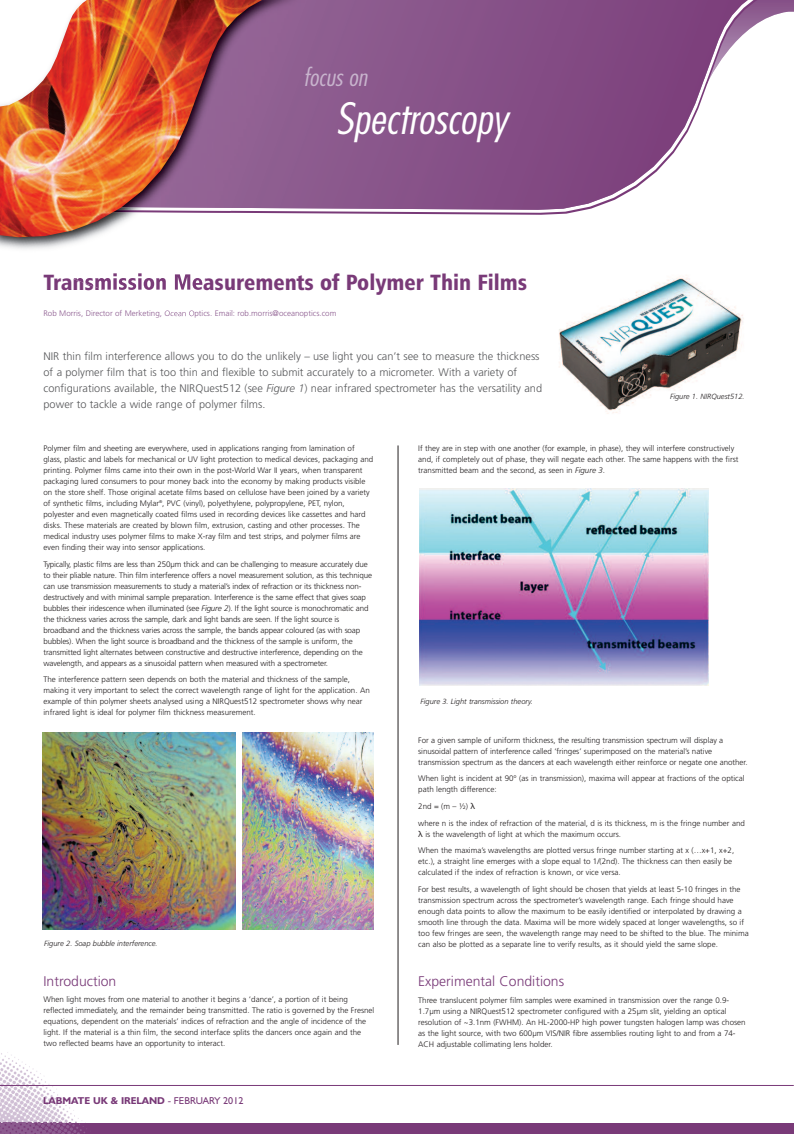
<style>
.page{position:relative;width:794px;height:1134px;background:#fff}
.page>*{position:absolute;margin:0;border:0;box-sizing:border-box;transform-origin:0 0}
.t1{font:italic 300 condensed 42px "Futura";color:#fff;scale:1.1 1}
.t2{font:italic 300 condensed 24px "Futura";color:#c8b4cd;scale:1.1 1}
.t3{font:22px "Humanist 777 BT Black Condensed B";color:#793a78}
.t4{font:300 14px "Frutiger";color:#793a78}
.t5{font:300 11px/16px "Frutiger";color:#57585a}
.t6{font:700 10px "Humanist 521 BT";color:#793a78}
.t7{font:300 8px/11px "Frutiger";color:#231f20}
.t8{font:300 8px "Frutiger";color:#8c5b8f}
.t9{font:italic 300 7.5px "Frutiger";color:#231f20}
.s1{font-style:italic}
.s2{font-weight:400}
.s3{font-family:"Lucida Grande";font-weight:400}
</style>
<div class="page">
<img style="left:0;top:1052px;width:86px;height:71px">
<svg style="left:286px;top:0;width:498px;height:210px"></svg>
<img style="left:559px;top:275px;width:185px;height:139px">
<img style="left:43px;top:732px;width:192px;height:197px">
<img style="left:242px;top:733px;width:131px;height:196px">
<img style="left:419px;top:488px;width:290px;height:197px">
<hr style="left:398px;top:445px;width:1px;height:600px;background:#231f20">
<hr style="left:0;top:1085px;width:793px;height:1px;background:#793a78">
<img style="left:0;top:237px;width:194px;height:80px">
<div style="left:286px;top:0;width:22px;height:208px;background:#8e5e90"></div>
<img style="left:73px;top:273px;width:134px;height:17px">
<img style="left:0;top:0;width:286px;height:237px">
<div style="left:0;top:1123px;width:794px;height:11px;background:#793a78"></div>
<svg style="left:0;top:1123px;width:87px;height:11px"></svg>
<h2 class="t2" style="left:304px;top:67px;width:59px">focus on</h2>
<h1 class="t1" style="left:335px;top:101px;width:158px">Spectroscopy</h1>
<h3 class="t3" style="left:44px;top:273px;width:485px">Transmission Measurements of Polymer Thin Films</h3>
<p class="t8" style="left:44px;top:310px;width:294px">Rob Morris, Director of Merketing, Ocean Optics. Email: rob.morris@oceanoptics.com</p>
<p class="t5" style="left:44px;top:349px;width:500px">NIR thin film interference allows you to do the unlikely – use light you can’t see to measure the thickness of a polymer film that is too thin and flexible to submit accurately to a micrometer. With a variety of configurations available, the NIRQuest512 (see <span class="s1">Figure 1</span>) near infrared spectrometer has the versatility and power to tackle a wide range of polymer films.</p>
<p class="t9" style="left:670px;top:393px;width:76px">Figure 1. NIRQuest512.</p>
<p class="t7" style="left:44px;top:443px;width:331px">Polymer film and sheeting are everywhere, used in applications ranging from lamination of glass, plastic and labels for mechanical or UV light protection to medical devices, packaging and printing. Polymer films came into their own in the post-World War II years, when transparent packaging lured consumers to pour money back into the economy by making products visible on the store shelf. Those original acetate films based on cellulose have been joined by a variety of synthetic films, including Mylar<sup>®</sup>, PVC (vinyl), polyethylene, polypropylene, PET, nylon, polyester and even magnetically coated films used in recording devices like cassettes and hard disks. These materials are created by blown film, extrusion, casting and other processes. The medical industry uses polymer films to make X-ray film and test strips, and polymer films are even finding their way into sensor applications.</p>
<p class="t7" style="left:44px;top:559px;width:330px">Typically, plastic films are less than 250µm thick and can be challenging to measure accurately due to their pliable nature. Thin film interference offers a novel measurement solution, as this technique can use transmission measurements to study a material’s index of refraction or its thickness non&shy;destructively and with minimal sample preparation. Interference is the same effect that gives soap bubbles their iridescence when illuminated (see <span class="s1">Figure 2</span>). If the light source is monochromatic and the thickness varies across the sample, dark and light bands are seen. If the light source is broadband and the thickness varies across the sample, the bands appear coloured (as with soap bubbles). When the light source is broadband and the thickness of the sample is uniform, the transmitted light alternates between constructive and destructive interference, depending on the wavelength, and appears as a sinusoidal pattern when measured with a spectrometer.</p>
<p class="t7" style="left:44px;top:675px;width:328px">The interference pattern seen depends on both the material and thickness of the sample, making it very important to select the correct wavelength range of light for the application. An example of thin polymer sheets analysed using a NIRQuest512 spectrometer shows why near infrared light is ideal for polymer film thickness measurement.</p>
<p class="t9" style="left:44px;top:940px;width:115px">Figure 2. Soap bubble interference.</p>
<h3 class="t4" style="left:44px;top:975px;width:74px">Introduction</h3>
<p class="t7" style="left:44px;top:995px;width:332px">When light moves from one material to another it begins a ‘dance’, a portion of it being reflected immediately, and the remainder being transmitted. The ratio is governed by the Fresnel equations, dependent on the materials’ indices of refraction and the angle of incidence of the light. If the material is a thin film, the second interface splits the dancers once again and the two reflected beams have an opportunity to interact.</p>
<p class="t6" style="left:43px;top:1097px;width:202px">LABMATE UK &amp; IRELAND <span class="s2">- FEBRUARY 2012</span></p>
<p class="t7" style="left:418px;top:443px;width:322px">If they are in step with one another (for example, in phase), they will interfere constructively and, if completely out of phase, they will negate each other. The same happens with the first transmitted beam and the second, as seen in <span class="s1">Figure 3</span>.</p>
<p class="t9" style="left:420px;top:698px;width:114px">Figure 3. Light transmission theory.</p>
<p class="t7" style="left:418px;top:735px;width:331px">For a given sample of uniform thickness, the resulting transmission spectrum will display a sinusoidal pattern of interference called ‘fringes’ superimposed on the material’s native transmission spectrum as the dancers at each wavelength either reinforce or negate one another.</p>
<p class="t7" style="left:418px;top:774px;width:328px">When light is incident at 90° (as in transmission), maxima will appear at fractions of the optical path length difference:</p>
<p class="t7" style="left:418px;top:798px;width:328px;line-height:16.7px">2nd=(m–½)<span class="s3">λ<br></span>where n is the index of refraction of the material, d is its thickness, m is the fringe number and</p>
<p class="t7" style="left:418px;top:826px;width:317px;line-height:16.7px"><span class="s3">λ</span> is the wavelength of light at which the maximum occurs.<br>When the maxima’s wavelengths are plotted versus fringe number starting at x (…x+1, x+2,</p>
<p class="t7" style="left:418px;top:857px;width:315px">etc.), a straight line emerges with a slope equal to 1/(2nd). The thickness can then easily be calculated if the index of refraction is known, or vice versa.</p>
<p class="t7" style="left:418px;top:884px;width:332px">For best results, a wavelength of light should be chosen that yields at least 5-10 fringes in the transmission spectrum across the spectrometer’s wavelength range. Each fringe should have enough data points to allow the maximum to be easily identified or interpolated by drawing a smooth line through the data. Maxima will be more widely spaced at longer wavelengths, so if too few fringes are seen, the wavelength range may need to be shifted to the blue. The minima can also be plotted as a separate line to verify results, as it should yield the same slope.</p>
<h3 class="t4" style="left:418px;top:976px;width:147px">Experimental Conditions</h3>
<p class="t7" style="left:418px;top:995px;width:329px">Three translucent polymer film samples were examined in transmission over the range 0.9- 1.7µm using a NIRQuest512 spectrometer configured with a 25µm slit, yielding an optical resolution of ~3.1nm (FWHM). An HL-2000-HP high power tungsten halogen lamp was chosen as the light source, with two 600µm VIS/NIR fibre assemblies routing light to and from a 74- ACH adjustable collimating lens holder.</p>
</div>
